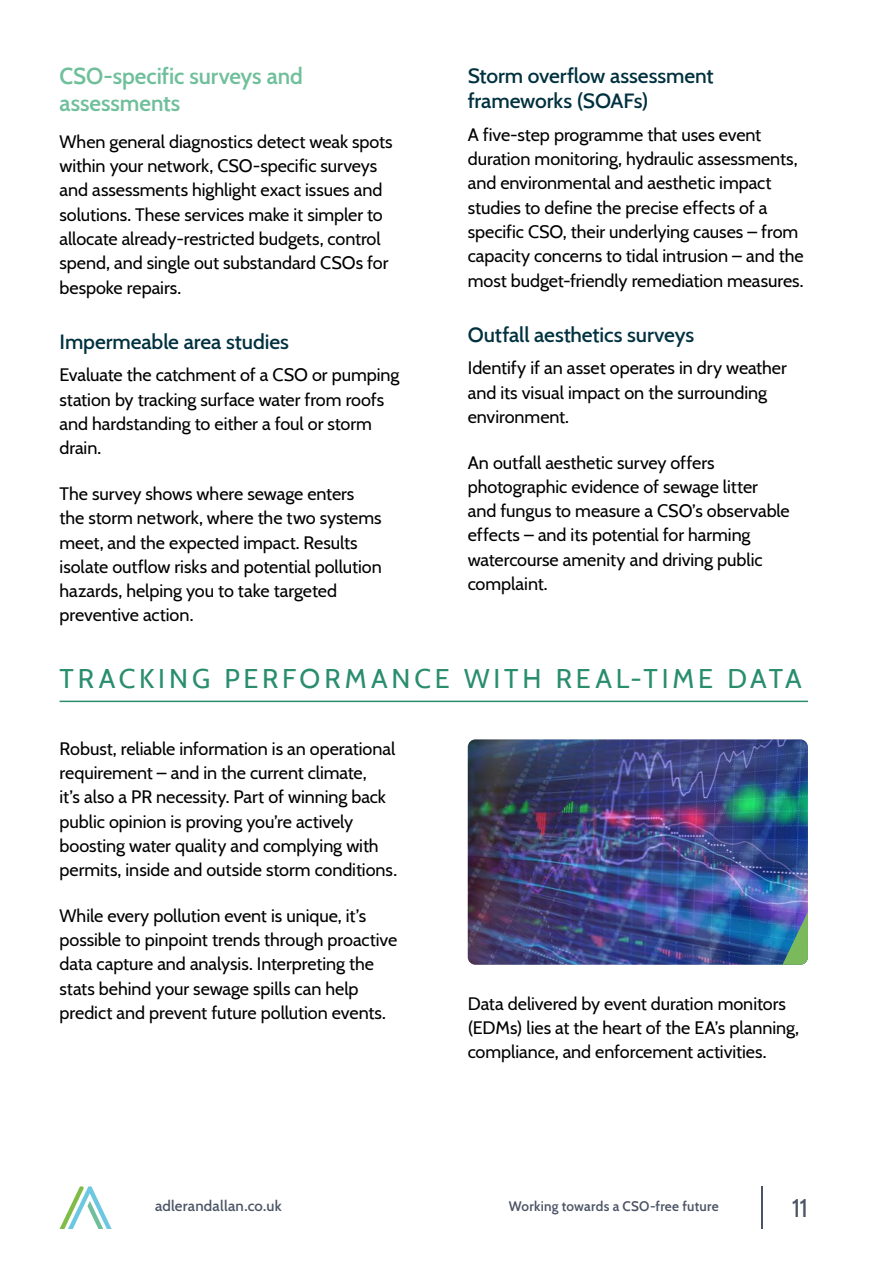
<style>
.page{position:relative;width:893px;height:1263px;background:#fff}
.page>*{position:absolute;margin:0;border:0;box-sizing:border-box;transform-origin:0 0}
.t1{font:27px "Cabin";letter-spacing:.14em;color:#298d6e}
.t2{font:25.5px "Cabin";color:#4b5465}
.t3{font:600 22.5px/27px "Cabin";letter-spacing:-.005em;color:#70bf9b}
.t4{font:500 21px/25.2px "Cabin";letter-spacing:-.005em;color:#00313f}
.t5{font:18px/24.3px "Cabin";letter-spacing:-.005em;color:#000}
.t6{font:500 15px "Cabin";letter-spacing:.015em;color:#4b5465}
.t7{font:600 13.5px "Cabin";letter-spacing:.015em;color:#4b5465}
</style>
<div class="page">
<hr style="left:60px;top:701px;width:748px;height:1px;background:#298d6e">
<img style="left:468px;top:739px;width:340px;height:226px">
<svg style="left:782px;top:912px;width:26px;height:53px"></svg>
<svg style="left:60px;top:1186px;width:52px;height:43px"></svg>
<hr style="left:761px;top:1186px;width:1px;height:43px;background:#4b5465">
<p class="t3" style="left:60px;top:61px;width:245px">CSO-specific surveys and assessments</p>
<p class="t5" style="left:60px;top:128px;width:335px">When general diagnostics detect weak spots within your network, CSO-specific surveys and assessments highlight exact issues and solutions. These services make it simpler to allocate already-restricted budgets, control spend, and single out substandard CSOs for bespoke repairs.</p>
<p class="t4" style="left:60px;top:327px;width:231px">Impermeable area studies</p>
<p class="t5" style="left:60px;top:362px;width:341px">Evaluate the catchment of a CSO or pumping station by tracking surface water from roofs and hardstanding to either a foul or storm drain.</p>
<p class="t5" style="left:60px;top:480px;width:324px">The survey shows where sewage enters the storm network, where the two systems meet, and the expected impact. Results isolate outflow risks and potential pollution hazards, helping you to take targeted preventive action.</p>
<p class="t4" style="left:468px;top:61px;width:247px">Storm overflow assessment frameworks (SOAFs)</p>
<p class="t5" style="left:468px;top:121px;width:337px">A five-step programme that uses event duration monitoring, hydraulic assessments, and environmental and aesthetic impact studies to define the precise effects of a specific CSO, their underlying causes – from capacity concerns to tidal intrusion – and the most budget-friendly remediation measures.</p>
<p class="t4" style="left:468px;top:320px;width:228px">Outfall aesthetics surveys</p>
<p class="t5" style="left:468px;top:355px;width:320px">Identify if an asset operates in dry weather and its visual impact on the surrounding environment.</p>
<p class="t5" style="left:468px;top:449px;width:324px">An outfall aesthetic survey offers photographic evidence of sewage litter and fungus to measure a CSO’s observable effects – and its potential for harming watercourse amenity and driving public complaint.</p>
<h1 class="t1" style="left:60px;top:657px;width:744px">TRACKING PERFORMANCE WITH REAL-TIME DATA</h1>
<p class="t5" style="left:60px;top:735px;width:337px">Robust, reliable information is an operational requirement – and in the current climate,<br>it’s also a PR necessity. Part of winning back public opinion is proving you’re actively boosting water quality and complying with permits, inside and outside storm conditions.</p>
<p class="t5" style="left:60px;top:902px;width:339px">While every pollution event is unique, it’s possible to pinpoint trends through proactive data capture and analysis. Interpreting the stats behind your sewage spills can help predict and prevent future pollution events.</p>
<p class="t6" style="left:155px;top:1194px;width:128px">adlerandallan.co.uk</p>
<p class="t5" style="left:468px;top:990px;width:333px">Data delivered by event duration monitors (EDMs) lies at the heart of the EA’s planning, compliance, and enforcement activities.</p>
<p class="t7" style="left:509px;top:1196px;width:211px">Working towards a CSO-free future</p>
<h2 class="t2" style="left:792px;top:1187px;width:18px">11</h2>
</div>
